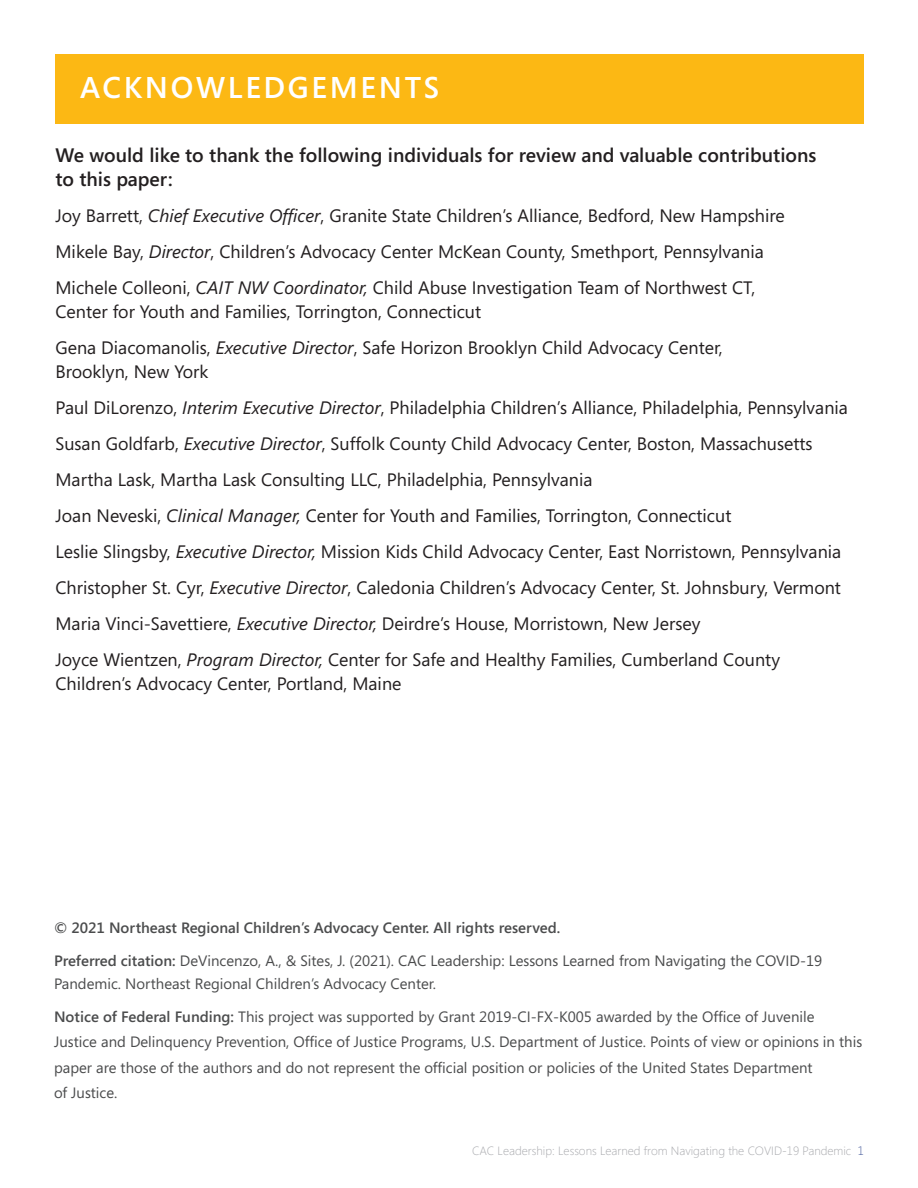
<style>
.page{position:relative;width:918px;height:1188px;background:#fff}
.page>*{position:absolute;margin:0;border:0;box-sizing:border-box;transform-origin:0 0}
.t1{font:600 30px "Segoe";letter-spacing:.09em;color:#fff}
.acknowledgements{font:600 19.5px/24px "Segoe";color:#231f20}
.acknowledgements-2{font:18px/24px "Segoe";color:#231f20}
.copyright{font:15px/25.5px "Segoe";color:#4b4c4d}
.copyright-2{font:600 15px "Segoe";color:#4b4c4d}
.t2{font:300 12px "Segoe";color:#a8a9ad}
.s1{font-style:italic}
.s2{font-weight:600}
.s3{color:#3b5195}
</style>
<div class="page">
<div style="left:55px;top:54px;width:809px;height:69px;background:#fcb814"></div>
<p class="t1" style="left:80px;top:67px;width:360px">ACKNOWLEDGEMENTS</p>
<p class="acknowledgements" style="left:56px;top:142px;width:763px">We would like to thank the following individuals for review and valuable contributions to this paper:</p>
<p class="acknowledgements-2" style="left:56px;top:203px;width:731px">Joy Barrett, <span class="s1">Chief Executive Officer</span>, Granite State Children’s Alliance, Bedford, New Hampshire</p>
<p class="acknowledgements-2" style="left:56px;top:239px;width:710px">Mikele Bay, <span class="s1">Director</span>, Children’s Advocacy Center McKean County, Smethport, Pennsylvania</p>
<p class="acknowledgements-2" style="left:56px;top:275px;width:701px">Michele Colleoni, <span class="s1">CAIT NW Coordinator,</span> Child Abuse Investigation Team of Northwest CT,<br>Center for Youth and Families, Torrington, Connecticut</p>
<p class="acknowledgements-2" style="left:56px;top:335px;width:669px">Gena Diacomanolis, <span class="s1">Executive Director</span>, Safe Horizon Brooklyn Child Advocacy Center,<br>Brooklyn, New York</p>
<p class="acknowledgements-2" style="left:56px;top:395px;width:794px">Paul DiLorenzo, <span class="s1">Interim Executive Director</span>, Philadelphia Children’s Alliance, Philadelphia, Pennsylvania</p>
<p class="acknowledgements-2" style="left:56px;top:431px;width:759px">Susan Goldfarb, <span class="s1">Executive Director</span>, Suffolk County Child Advocacy Center, Boston, Massachusetts</p>
<p class="acknowledgements-2" style="left:56px;top:467px;width:539px">Martha Lask, Martha Lask Consulting LLC, Philadelphia, Pennsylvania</p>
<p class="acknowledgements-2" style="left:56px;top:503px;width:677px">Joan Neveski, <span class="s1">Clinical Manager,</span> Center for Youth and Families, Torrington, Connecticut</p>
<p class="acknowledgements-2" style="left:56px;top:539px;width:787px">Leslie Slingsby, <span class="s1">Executive Director,</span> Mission Kids Child Advocacy Center, East Norristown, Pennsylvania</p>
<p class="acknowledgements-2" style="left:56px;top:575px;width:787px">Christopher St. Cyr, <span class="s1">Executive Director</span>, Caledonia Children’s Advocacy Center, St. Johnsbury, Vermont</p>
<p class="acknowledgements-2" style="left:56px;top:611px;width:646px">Maria Vinci-Savettiere, <span class="s1">Executive Director,</span> Deirdre’s House, Morristown, New Jersey</p>
<p class="acknowledgements-2" style="left:56px;top:647px;width:726px">Joyce Wientzen, <span class="s1">Program Director,</span> Center for Safe and Healthy Families, Cumberland County<br>Children’s Advocacy Center, Portland, Maine</p>
<p class="copyright-2" style="left:54px;top:918px;width:508px">© 2021 Northeast Regional Children’s Advocacy Center. All rights reserved.</p>
<p class="copyright" style="left:54px;top:949px;width:770px;line-height:22.5px"><span class="s2">Preferred citation:</span> DeVincenzo, A., &amp; Sites, J. (2021). CAC Leadership: Lessons Learned from Navigating the COVID-19<br>Pandemic. Northeast Regional Children’s Advocacy Center.</p>
<p class="copyright" style="left:54px;top:1003px;width:810px"><span class="s2">Notice of Federal Funding:</span> This project was supported by Grant 2019-CI-FX-K005 awarded by the Office of Juvenile<br>Justice and Delinquency Prevention, Office of Justice Programs, U.S. Department of Justice. Points of view or opinions in this paper are those of the authors and do not represent the official position or policies of the United States Department<br>of Justice.</p>
<p class="t2" style="left:472px;top:1143px;width:393px">CAC Leadership: Lessons Learned from Navigating the COVID-19 Pandemic <span class="s3">1</span></p>
</div>
